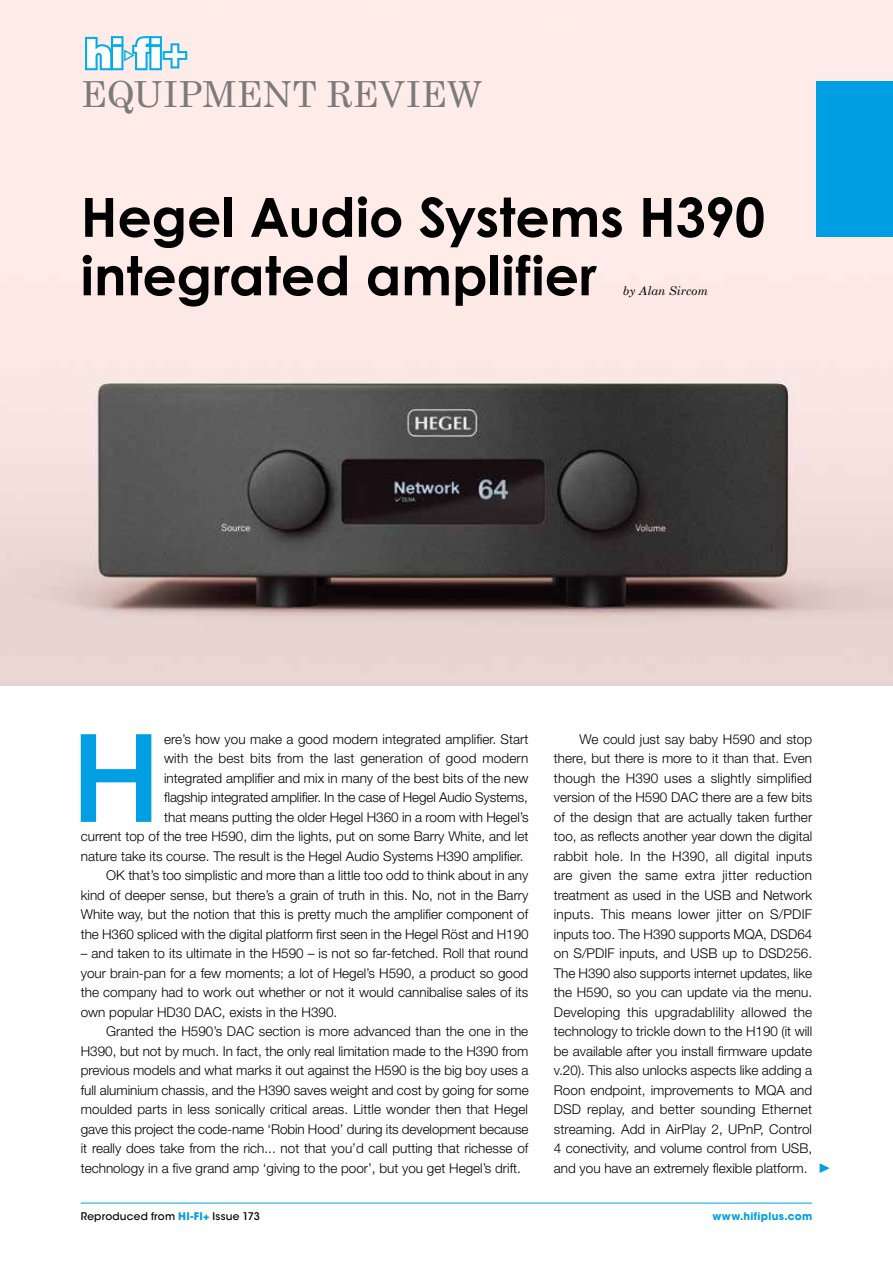
<style>
.page{position:relative;width:893px;height:1263px;background:#fff}
.page>*{position:absolute;margin:0;border:0;box-sizing:border-box;transform-origin:0 0}
.t1{font:500 122.7px "Helvetica Neue LT Std";color:#009fe3}
.t2{font:700 54px/58.5px "Century Gothic";color:#000}
.t3{font:36px "Century Schoolbook";color:#7c7b7b}
.t4{font:300 13.5px/19.5px "Helvetica Neue LT Std";color:#000;text-align:justify}
.t5{font:italic 12px "Century Schoolbook";color:#000}
.t6{font:500 10.5px "ITC Avant Garde Std";letter-spacing:.02em;color:#000}
.t7{font:700 10.5px "ITC Avant Garde Std";letter-spacing:.03em;color:#009fe3}
.s1{font-weight:700;color:#009fe3}
</style>
<div class="page">
<img style="left:0;top:0;width:893px;height:685px">
<svg style="left:820px;top:1163px;width:10px;height:10px"></svg>
<div style="left:816px;top:81px;width:77px;height:156px;background:#009fe3"></div>
<svg style="left:85px;top:36px;width:102px;height:34px"></svg>
<hr style="left:81px;top:1203px;width:731px;height:1px;background:#009fe3">
<h3 class="t3" style="left:81px;top:72px;width:403px">EQUIPMENT REVIEW</h3>
<h2 class="t2" style="left:81px;top:187px;width:686px">Hegel Audio Systems H390 integrated amplifier</h2>
<p class="t5" style="left:623px;top:284px;width:87px">by Alan Sircom</p>
<h1 class="t1" style="left:72px;top:705px;width:90px">H</h1>
<p class="t4" style="left:164px;top:729px;width:366px">ere’s how you make a good modern integrated amplifier. Start</p>
<p class="t4" style="left:164px;top:748px;width:366px">with the best bits from the last generation of good modern</p>
<p class="t4" style="left:164px;top:768px;width:366px">integrated amplifier and mix in many of the best bits of the new</p>
<p class="t4" style="left:164px;top:787px;width:365px">flagship integrated amplifier. In the case of Hegel Audio Systems,</p>
<p class="t4" style="left:164px;top:807px;width:366px">that means putting the older Hegel H360 in a room with Hegel’s</p>
<p class="t4" style="left:81px;top:826px;width:449px">current top of the tree H590, dim the lights, put on some Barry White, and let</p>
<p class="t4" style="left:81px;top:846px;width:444px">nature take its course. The result is the Hegel Audio Systems H390 amplifier.</p>
<p class="t4" style="left:106px;top:865px;width:424px">OK that’s too simplistic and more than a little too odd to think about in any</p>
<p class="t4" style="left:81px;top:885px;width:449px">kind of deeper sense, but there’s a grain of truth in this. No, not in the Barry</p>
<p class="t4" style="left:81px;top:904px;width:449px">White way, but the notion that this is pretty much the amplifier component of</p>
<p class="t4" style="left:81px;top:924px;width:449px">the H360 spliced with the digital platform first seen in the Hegel Röst and H190</p>
<p class="t4" style="left:81px;top:943px;width:449px">– and taken to its ultimate in the H590 – is not so far-fetched. Roll that round your brain-pan for a few moments; a lot of Hegel’s H590, a product so good the company had to work out whether or not it would cannibalise sales of its own popular HD30 DAC, exists in the H390.</p>
<p class="t4" style="left:81px;top:1021px;width:449px;text-indent:26px">Granted the H590’s DAC section is more advanced than the one in the H390, but not by much. In fact, the only real limitation made to the H390 from previous models and what marks it out against the H590 is the big boy uses a full aluminium chassis, and the H390 saves weight and cost by going for some moulded parts in less sonically critical areas. Little wonder then that Hegel gave this project the code-name ‘Robin Hood’ during its development because it really does take from the rich... not that you’d call putting that richesse of technology in a five grand amp ‘giving to the poor’, but you get Hegel’s drift.</p>
<p class="t4" style="left:554px;top:729px;width:260px;text-indent:26px">We could just say baby H590 and stop there, but there is more to it than that. Even though the H390 uses a slightly simplified version of the H590 DAC there are a few bits of the design that are actually taken further too, as reflects another year down the digital rabbit hole. In the H390, all digital inputs are given the same extra jitter reduction treatment as used in the USB and Network inputs. This means lower jitter on S/PDIF inputs too. The H390 supports MQA, DSD64 on S/PDIF inputs, and USB up to DSD256.<br>The H390 also supports internet updates, like the H590, so you can update via the menu.<br>Developing this upgradablility allowed the technology to trickle down to the H190 (it will be available after you install firmware update v.20). This also unlocks aspects like adding a Roon endpoint, improvements to MQA and DSD replay, and better sounding Ethernet streaming. Add in AirPlay 2, UPnP, Control 4 conectivity, and volume control from USB, and you have an extremely flexible platform.</p>
<p class="t6" style="left:81px;top:1210px;width:181px">Reproduced from <span class="s1">HI-FI+</span> Issue 173</p>
<p class="t7" style="left:712px;top:1210px;width:101px">www.hifiplus.com</p>
</div>
